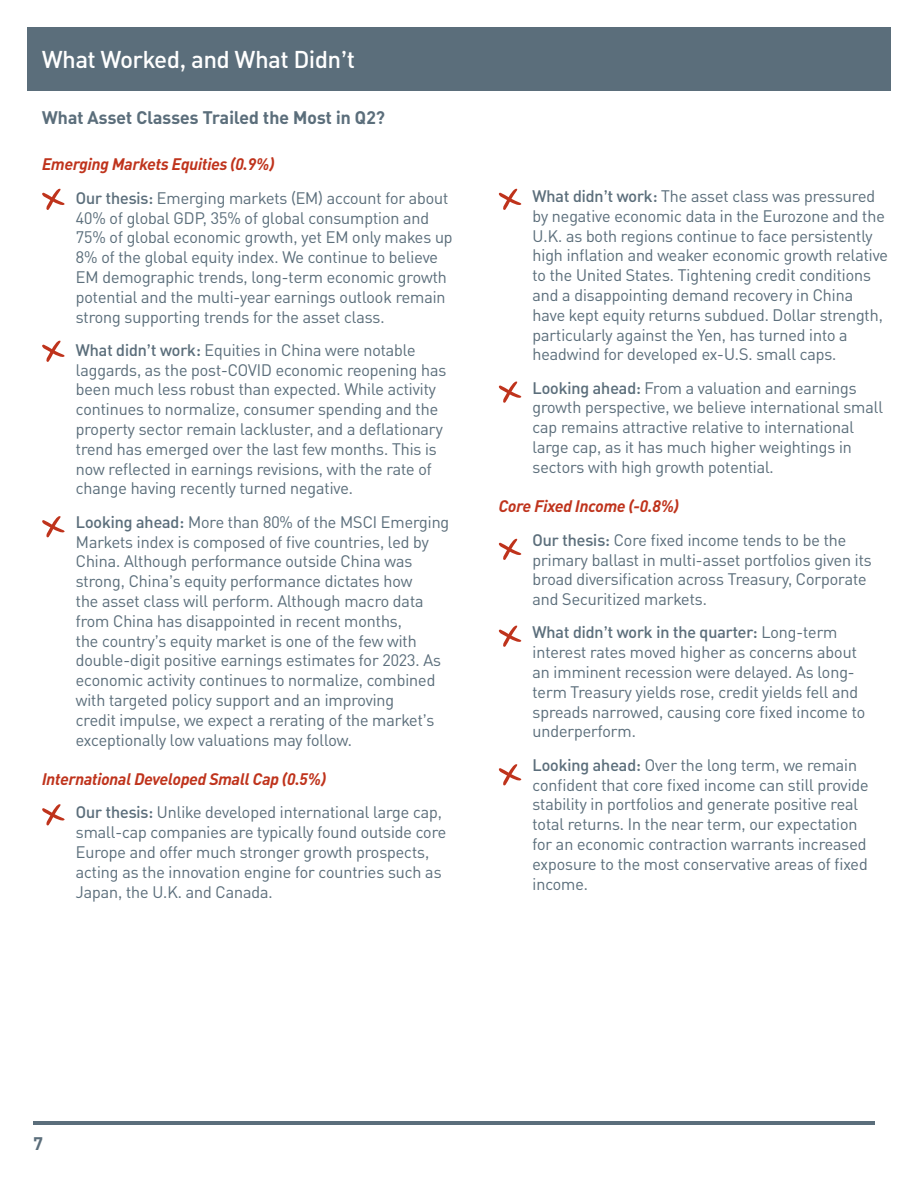
<style>
.page{position:relative;width:918px;height:1188px;background:#fff}
.page>*{position:absolute;margin:0;border:0;box-sizing:border-box;transform-origin:0 0}
.Header{font:500 24px "PNC Brand";color:#fff}
.Body_copy{font:700 18px "PNC Brand";letter-spacing:.01em;color:#5b6e7b}
.t1{font:16.5px/19.8px "PNC Brand";color:#5b6e7b}
.Body_copy-2{font:italic 700 16.5px "PNC Brand";color:#bf331c}
.s1{font-weight:500}
</style>
<div class="page">
<div style="left:27px;top:27px;width:864px;height:63px;background:#5b6e7b"></div>
<hr style="left:33px;top:1122px;width:842px;height:3px;background:#5b6e7b">
<svg style="left:42px;top:188px;width:23px;height:22px"></svg>
<svg style="left:42px;top:340px;width:23px;height:22px"></svg>
<svg style="left:42px;top:516px;width:23px;height:22px"></svg>
<svg style="left:498px;top:538px;width:24px;height:22px"></svg>
<svg style="left:498px;top:625px;width:24px;height:22px"></svg>
<svg style="left:42px;top:804px;width:23px;height:22px"></svg>
<svg style="left:498px;top:188px;width:24px;height:22px"></svg>
<svg style="left:498px;top:381px;width:24px;height:22px"></svg>
<svg style="left:498px;top:764px;width:24px;height:22px"></svg>
<p class="Header" style="left:42px;top:44px;width:314px">What Worked, and What Didn’t</p>
<p class="Body_copy" style="left:42px;top:106px;width:344px">What Asset Classes Trailed the Most in Q2?</p>
<p class="Body_copy-2" style="left:42px;top:154px;width:234px">Emerging Markets Equities (0.9%)</p>
<p class="t1" style="left:76px;top:188px;width:378px"><span class="s1">Our thesis:</span> Emerging markets (EM) account for about 40% of global GDP, 35% of global consumption and 75% of global economic growth, yet EM only makes up 8% of the global equity index. We continue to believe EM demographic trends, long-term economic growth potential and the multi-year earnings outlook remain strong supporting trends for the asset class.</p>
<p class="t1" style="left:76px;top:340px;width:372px"><span class="s1">What didn’t work:</span> Equities in China were notable laggards, as the post-COVID economic reopening has been much less robust than expected. While activity continues to normalize, consumer spending and the property sector remain lackluster, and a deflationary trend has emerged over the last few months. This is now reflected in earnings revisions, with the rate of change having recently turned negative.</p>
<p class="t1" style="left:76px;top:512px;width:375px"><span class="s1">Looking ahead:</span> More than 80% of the MSCI Emerging Markets index is composed of five countries, led by China. Although performance outside China was strong, China’s equity performance dictates how<br>the asset class will perform. Although macro data from China has disappointed in recent months,<br>the country’s equity market is one of the few with double-digit positive earnings estimates for 2023. As economic activity continues to normalize, combined with targeted policy support and an improving<br>credit impulse, we expect a rerating of the market’s exceptionally low valuations may follow.</p>
<p class="Body_copy-2" style="left:42px;top:769px;width:285px">International Developed Small Cap (0.5%)</p>
<p class="t1" style="left:76px;top:802px;width:372px"><span class="s1">Our thesis:</span> Unlike developed international large cap, small-cap companies are typically found outside core Europe and offer much stronger growth prospects, acting as the innovation engine for countries such as Japan, the U.K. and Canada.</p>
<p class="t1" style="left:533px;top:186px;width:357px"><span class="s1">What didn’t work:</span> The asset class was pressured by negative economic data in the Eurozone and the U.K. as both regions continue to face persistently high inflation and weaker economic growth relative to the United States. Tightening credit conditions and a disappointing demand recovery in China have kept equity returns subdued. Dollar strength, particularly against the Yen, has turned into a headwind for developed ex-U.S. small caps.</p>
<p class="t1" style="left:533px;top:377px;width:352px"><span class="s1">Looking ahead:</span> From a valuation and earnings growth perspective, we believe international small cap remains attractive relative to international large cap, as it has much higher weightings in sectors with high growth potential.</p>
<p class="Body_copy-2" style="left:499px;top:496px;width:181px">Core Fixed Income (-0.8%)</p>
<p class="t1" style="left:533px;top:530px;width:341px"><span class="s1">Our thesis:</span> Core fixed income tends to be the primary ballast in multi-asset portfolios given its broad diversification across Treasury, Corporate and Securitized markets.</p>
<p class="t1" style="left:533px;top:622px;width:334px"><span class="s1">What didn’t work in the quarter:</span> Long-term interest rates moved higher as concerns about an imminent recession were delayed. As long&shy;term Treasury yields rose, credit yields fell and spreads narrowed, causing core fixed income to underperform.</p>
<p class="t1" style="left:533px;top:755px;width:338px"><span class="s1">Looking ahead:</span> Over the long term, we remain confident that core fixed income can still provide stability in portfolios and generate positive real total returns. In the near term, our expectation for an economic contraction warrants increased exposure to the most conservative areas of fixed income.</p>
<p class="Body_copy" style="left:33px;top:1132px;width:11px">7</p>
</div>
